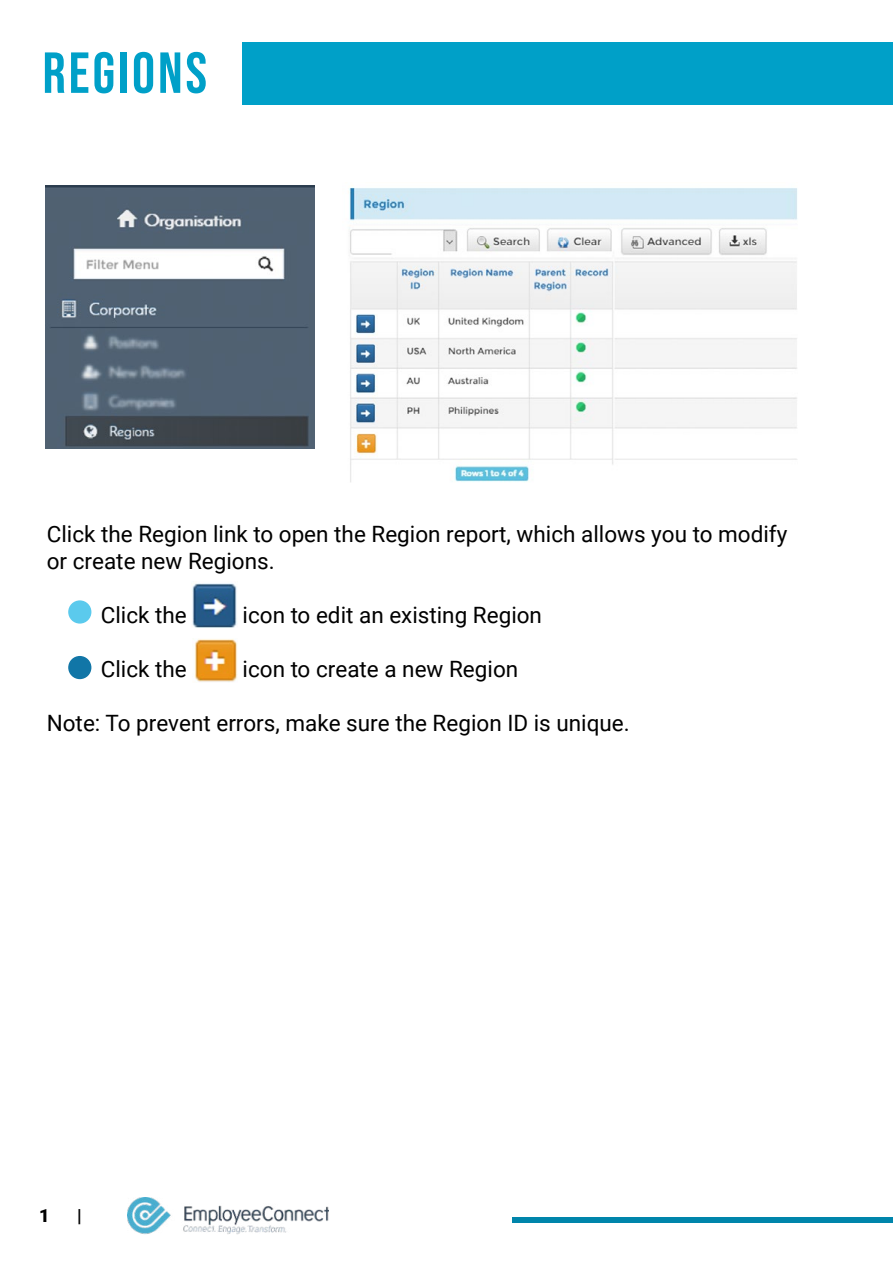
<style>
.page{position:relative;width:893px;height:1263px;background:#fff}
.page>*{position:absolute;margin:0;border:0;box-sizing:border-box;transform-origin:0 0}
.t1{font:57.75px "Bebas Neue";letter-spacing:.05em;color:#00a0c8}
.t2{font:22.5px/27px "Roboto";color:#000}
.t3{font:900 18px "Roboto";color:#000}
</style>
<div class="page">
<div style="left:242px;top:43px;width:651px;height:62px;background:#00a0c8"></div>
<div style="left:513px;top:1217px;width:380px;height:5px;background:#0085ab"></div>
<img style="left:128px;top:1197px;width:201px;height:37px">
<img style="left:349px;top:187px;width:449px;height:295px">
<img style="left:192px;top:583px;width:45px;height:45px">
<img style="left:194px;top:639px;width:43px;height:43px">
<img style="left:45px;top:185px;width:270px;height:263px">
<div style="left:69px;top:601px;width:22px;height:22px;background:#5bcaed;border-radius:50%"></div>
<div style="left:68px;top:600px;width:23px;height:24px;border:2px solid #5bcaed;border-radius:50%"></div>
<div style="left:69px;top:657px;width:22px;height:21px;background:#1176a7;border-radius:50%"></div>
<div style="left:68px;top:656px;width:23px;height:23px;border:2px solid #1176a7;border-radius:50%"></div>
<h1 class="t1" style="left:43px;top:40px;width:166px">REGIONS</h1>
<p class="t2" style="left:47px;top:519px;width:742px">Click the Region link to open the Region report, which allows you to modify or create new Regions.</p>
<p class="t2" style="left:101px;top:600px;width:88px">Click the</p>
<p class="t2" style="left:243px;top:600px;width:301px">icon to edit an existing Region</p>
<p class="t2" style="left:101px;top:654px;width:88px">Click the</p>
<p class="t2" style="left:243px;top:654px;width:277px">icon to create a new Region</p>
<p class="t2" style="left:47px;top:708px;width:584px">Note: To prevent errors, make sure the Region ID is unique.</p>
<p class="t3" style="left:39px;top:1202px;width:12px">1</p>
<p class="t3" style="left:77px;top:1202px;width:6px">|</p>
</div>
